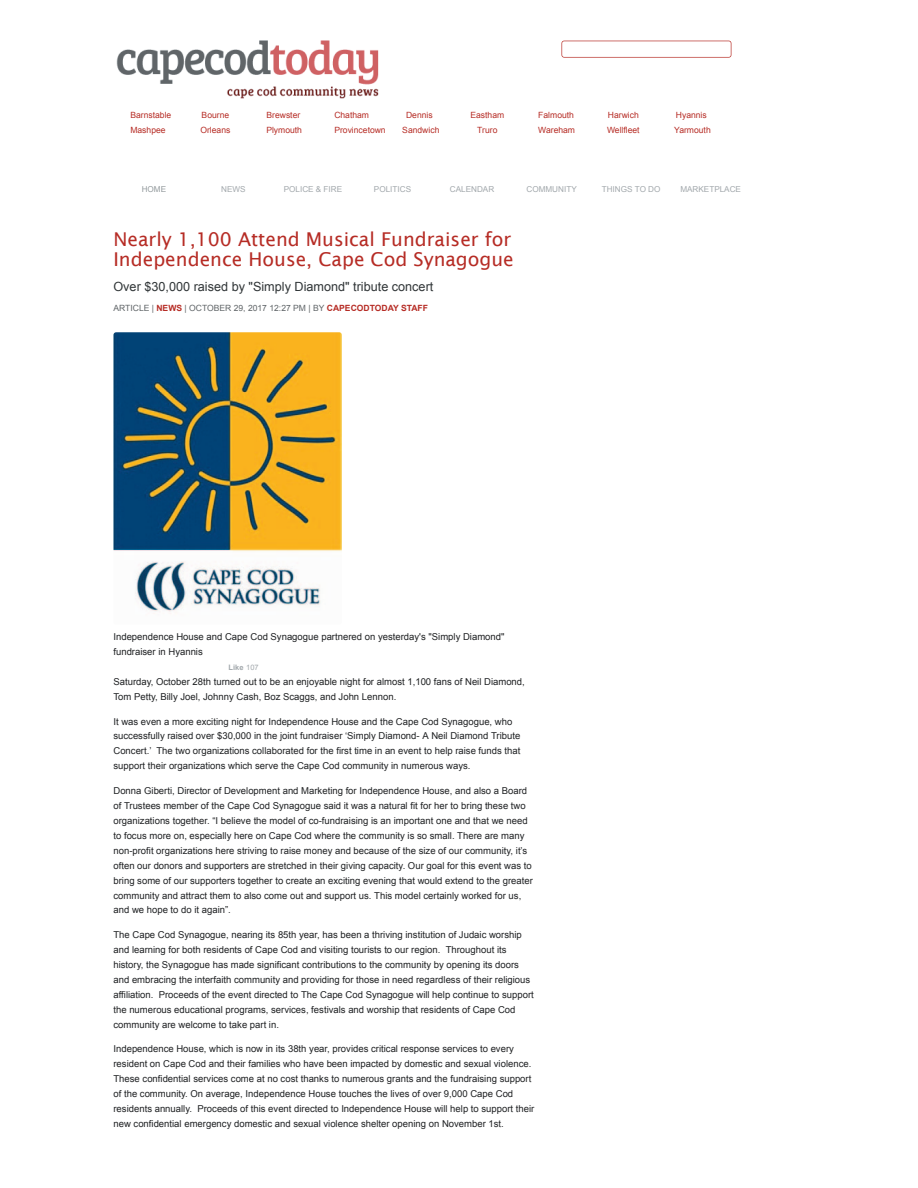
<style>
.page{position:relative;width:918px;height:1188px;background:#fff}
.page>*{position:absolute;margin:0;border:0;box-sizing:border-box;transform-origin:0 0}
.t1{font:19.05px/20.4px "Lucida Sans";color:#b62c25}
.t2{font:12.6px "Arial";color:#303537}
.t3{font:9.45px/15px "Arial";color:#1f2123}
.t4{font:8.55px "Arial";color:#b62c25}
.t5{font:8.55px "Arial";color:#606568}
.t6{font:8.1px "Arial";color:#a2a8ac}
.t7{font:8.1px "Arial";color:#939a9d}
.t8{font:700 7.5px "Arial";color:#a2a8ac}
.s1{font-weight:700;color:#b62c25}
.s2{font-weight:400}
</style>
<div class="page">
<img style="left:116px;top:40px;width:263px;height:59px">
<img style="left:113px;top:332px;width:229px;height:280px">
<svg style="left:561px;top:41px;width:170px;height:17px"></svg>
<p class="t4" style="left:130px;top:110px;width:42px">Barnstable</p>
<p class="t4" style="left:202px;top:110px;width:29px">Bourne</p>
<p class="t4" style="left:267px;top:110px;width:35px">Brewster</p>
<p class="t4" style="left:334px;top:110px;width:36px">Chatham</p>
<p class="t4" style="left:406px;top:110px;width:28px">Dennis</p>
<p class="t4" style="left:470px;top:110px;width:35px">Eastham</p>
<p class="t4" style="left:538px;top:110px;width:37px">Falmouth</p>
<p class="t4" style="left:608px;top:110px;width:32px">Harwich</p>
<p class="t4" style="left:676px;top:110px;width:32px">Hyannis</p>
<p class="t4" style="left:130px;top:124px;width:37px">Mashpee</p>
<p class="t4" style="left:200px;top:124px;width:31px">Orleans</p>
<p class="t4" style="left:266px;top:124px;width:37px">Plymouth</p>
<p class="t4" style="left:334px;top:124px;width:53px">Provincetown</p>
<p class="t4" style="left:402px;top:124px;width:39px">Sandwich</p>
<p class="t4" style="left:477px;top:124px;width:22px">Truro</p>
<p class="t4" style="left:538px;top:124px;width:38px">Wareham</p>
<p class="t4" style="left:607px;top:124px;width:34px">Wellfleet</p>
<p class="t4" style="left:674px;top:124px;width:38px">Yarmouth</p>
<p class="t7" style="left:142px;top:183px;width:26px">HOME</p>
<p class="t6" style="left:221px;top:183px;width:26px">NEWS</p>
<p class="t6" style="left:284px;top:183px;width:60px">POLICE &amp; FIRE</p>
<p class="t6" style="left:374px;top:183px;width:39px">POLITICS</p>
<p class="t6" style="left:450px;top:183px;width:46px">CALENDAR</p>
<p class="t6" style="left:526px;top:183px;width:52px">COMMUNITY</p>
<p class="t6" style="left:602px;top:183px;width:60px">THINGS TO DO</p>
<p class="t6" style="left:680px;top:183px;width:62px">MARKETPLACE</p>
<h1 class="t1" style="left:113px;top:229px;width:402px">Nearly 1,100 Attend Musical Fundraiser for<br>Independence House, Cape Cod Synagogue</h1>
<h2 class="t2" style="left:113px;top:278px;width:321px">Over $30,000 raised by "Simply Diamond" tribute concert</h2>
<p class="t5" style="left:113px;top:303px;width:316px">ARTICLE | <span class="s1">NEWS</span> | OCTOBER 29, 2017 12:27 PM | BY <span class="s1">CAPECODTODAY STAFF</span></p>
<p class="t3" style="left:113px;top:629px;width:393px">Independence House and Cape Cod Synagogue partnered on yesterday's "Simply Diamond" fundraiser in Hyannis</p>
<p class="t3" style="left:113px;top:674px;width:413px">Saturday, October 28th turned out to be an enjoyable night for almost 1,100 fans of Neil Diamond,<br>Tom Petty, Billy Joel, Johnny Cash, Boz Scaggs, and John Lennon.</p>
<p class="t3" style="left:113px;top:714px;width:408px">It was even a more exciting night for Independence House and the Cape Cod Synagogue, who successfully raised over $30,000 in the joint fundraiser ‘Simply Diamond- A Neil Diamond Tribute Concert.’ The two organizations collaborated for the first time in an event to help raise funds that support their organizations which serve the Cape Cod community in numerous ways.</p>
<p class="t3" style="left:113px;top:783px;width:421px">Donna Giberti, Director of Development and Marketing for Independence House, and also a Board of Trustees member of the Cape Cod Synagogue said it was a natural fit for her to bring these two organizations together. “I believe the model of co-fundraising is an important one and that we need to focus more on, especially here on Cape Cod where the community is so small. There are many non-profit organizations here striving to raise money and because of the size of our community, it’s often our donors and supporters are stretched in their giving capacity. Our goal for this event was to bring some of our supporters together to create an exciting evening that would extend to the greater community and attract them to also come out and support us. This model certainly worked for us, and we hope to do it again”.</p>
<p class="t3" style="left:113px;top:927px;width:422px">The Cape Cod Synagogue, nearing its 85th year, has been a thriving institution of Judaic worship and learning for both residents of Cape Cod and visiting tourists to our region. Throughout its history, the Synagogue has made significant contributions to the community by opening its doors and embracing the interfaith community and providing for those in need regardless of their religious affiliation. Proceeds of the event directed to The Cape Cod Synagogue will help continue to support the numerous educational programs, services, festivals and worship that residents of Cape Cod community are welcome to take part in.</p>
<p class="t3" style="left:113px;top:1041px;width:422px">Independence House, which is now in its 38th year, provides critical response services to every resident on Cape Cod and their families who have been impacted by domestic and sexual violence.<br>These confidential services come at no cost thanks to numerous grants and the fundraising support of the community. On average, Independence House touches the lives of over 9,000 Cape Cod residents annually. Proceeds of this event directed to Independence House will help to support their new confidential emergency domestic and sexual violence shelter opening on November 1st.</p>
<p class="t8" style="left:229px;top:663px;width:32px">Like <span class="s2">107</span></p>
</div>
